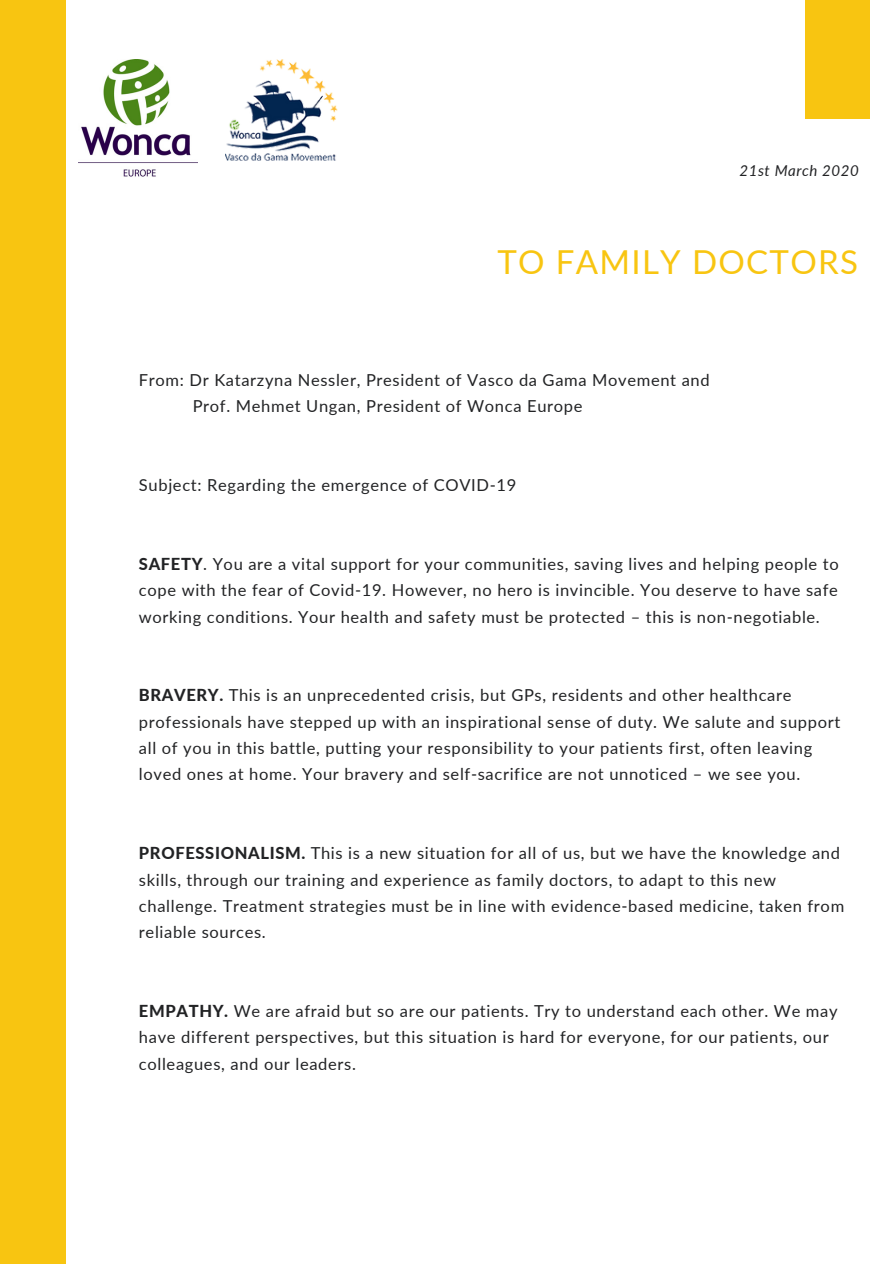
<style>
.page{position:relative;width:894px;height:1264px;background:#fff}
.page>*{position:absolute;margin:0;border:0;box-sizing:border-box;transform-origin:0 0}
.t1{font:33px "Lato";letter-spacing:.04em;color:#f8c511}
.t2{font:16.5px/26.2px "Lato";letter-spacing:.04em;color:#222325}
.t3{font:italic 15px "Lato";letter-spacing:.04em;color:#222325}
.s1{font-weight:800}
</style>
<div class="page">
<div style="left:0;top:0;width:66px;height:1263px;background:#f8c511"></div>
<div style="left:804px;top:0;width:64px;height:118px;background:#f8c511"></div>
<img style="left:225px;top:60px;width:112px;height:101px">
<img style="left:78px;top:60px;width:119px;height:117px">
<p class="t3" style="left:739px;top:161px;width:121px">21st March 2020</p>
<h1 class="t1" style="left:497px;top:241px;width:362px">TO FAMILY DOCTORS</h1>
<p class="t2" style="left:193px;top:366px;width:518px;text-indent:-54px">From: Dr Katarzyna Nessler, President of Vasco da Gama Movement and<br>Prof. Mehmet Ungan, President of Wonca Europe</p>
<p class="t2" style="left:139px;top:471px;width:379px">Subject: Regarding the emergence of COVID-19</p>
<p class="t2" style="left:139px;top:550px;width:701px;text-align:justify"><span class="s1">SAFETY</span>. You are a vital support for your communities, saving lives and helping people to cope with the fear of Covid-19. However, no hero is invincible. You deserve to have safe working conditions. Your health and safety must be protected – this is non-negotiable.</p>
<p class="t2" style="left:139px;top:682px;width:702px"><span class="s1">BRAVERY.</span> This is an unprecedented crisis, but GPs, residents and other healthcare professionals have stepped up with an inspirational sense of duty. We salute and support all of you in this battle, putting your responsibility to your patients first, often leaving loved ones at home. Your bravery and self-sacrifice are not unnoticed – we see you.</p>
<p class="t2" style="left:139px;top:839px;width:706px"><span class="s1">PROFESSIONALISM.</span> This is a new situation for all of us, but we have the knowledge and skills, through our training and experience as family doctors, to adapt to this new challenge. Treatment strategies must be in line with evidence-based medicine, taken from reliable sources.</p>
<p class="t2" style="left:139px;top:997px;width:700px"><span class="s1">EMPATHY.</span> We are afraid but so are our patients. Try to understand each other. We may have different perspectives, but this situation is hard for everyone, for our patients, our colleagues, and our leaders.</p>
</div>
